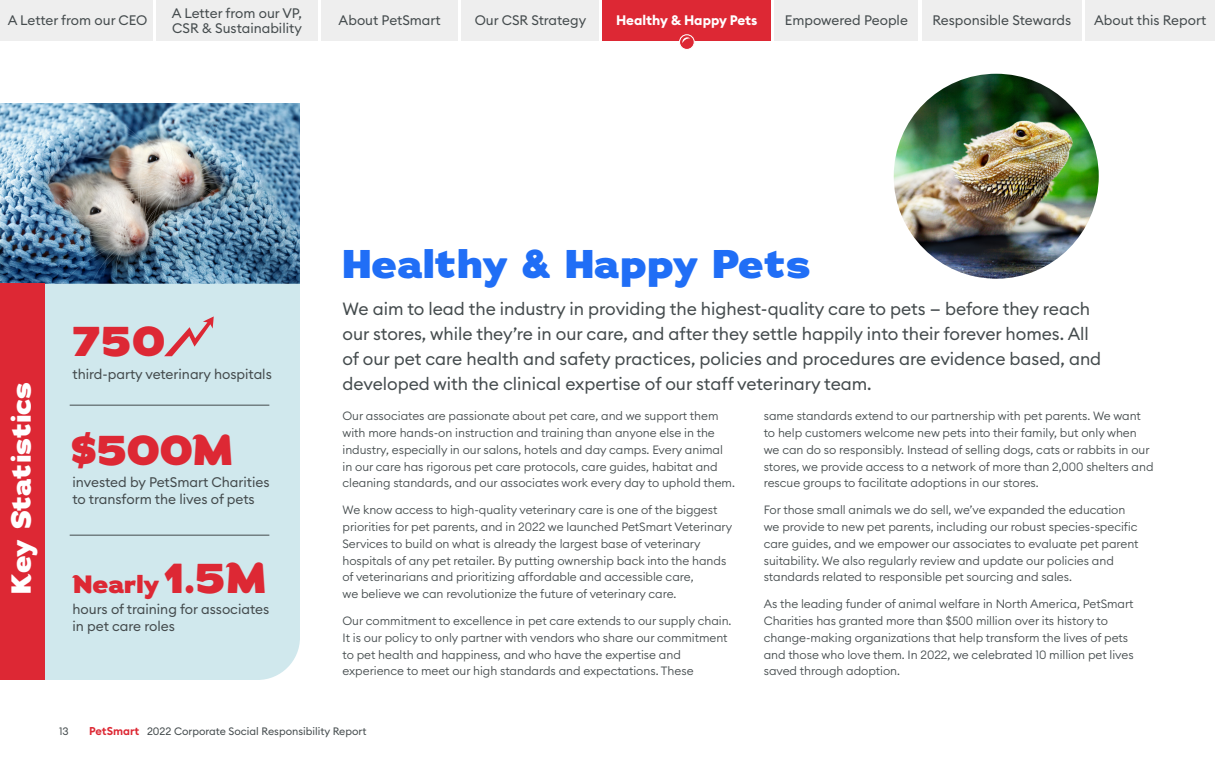
<style>
.page{position:relative;width:1215px;height:765px;background:#fff}
.page>*{position:absolute;margin:0;border:0;box-sizing:border-box;transform-origin:0 0}
.t1{font:42.5px "AFP Headline Ultra";letter-spacing:-.01em;color:#dd2834}
.t2{font:40px "AFP Headline Ultra";color:#206ef6}
.t3{font:27.5px "AFP Headline Ultra";color:#fff}
.t4{font:25px "AFP Headline Ultra";letter-spacing:-.01em;color:#dd2834}
.t5{font:17.5px/25px "Euclid Circular B";letter-spacing:-.005em;color:#444b4d}
.t6{font:13.75px/16.9px "Euclid Circular B";letter-spacing:-.005em;color:#444b4d}
.t7{font:13.62px/14.9px "Euclid Circular B";color:#444b4d}
.t8{font:700 13.62px "Euclid Circular B";color:#fff}
.t9{font:300 11.88px/16.9px "Euclid Circular B";letter-spacing:-.005em;color:#444b4d}
.t10{font:10.62px "Euclid Circular B";color:#444b4d}
.s1{font-size:42.5px}
.s2{font-weight:600;font-size:11.25px;color:#dd2834}
</style>
<div class="page">
<div style="left:0;top:0;width:152px;height:40px;background:#eee"></div>
<div style="left:156px;top:0;width:162px;height:40px;background:#eee"></div>
<div style="left:321px;top:0;width:137px;height:40px;background:#eee"></div>
<div style="left:462px;top:0;width:137px;height:40px;background:#eee"></div>
<div style="left:603px;top:0;width:168px;height:40px;background:#dd2834"></div>
<div style="left:775px;top:0;width:143px;height:40px;background:#eee"></div>
<div style="left:922px;top:0;width:160px;height:40px;background:#eee"></div>
<div style="left:1085px;top:0;width:130px;height:40px;background:#eee"></div>
<img style="left:0;top:104px;width:300px;height:180px">
<div style="left:45px;top:284px;width:255px;height:396px;background:#d0e8ed"></div>
<div style="left:0;top:284px;width:45px;height:396px;background:#dd2834"></div>
<img style="left:894px;top:74px;width:205px;height:205px;border-radius:102px">
<hr style="left:70px;top:405px;width:199px;height:1px;background:#444b4d">
<hr style="left:70px;top:535px;width:199px;height:1px;background:#444b4d">
<svg style="left:164px;top:316px;width:50px;height:40px;background:#d2c3ca"></svg>
<div style="left:680px;top:35px;width:14px;height:14px;background:#dd2834;border-radius:50%"></div>
<div style="left:679px;top:34px;width:16px;height:16px;border:1px solid #fff;border-radius:50%"></div>
<svg style="left:682px;top:37px;width:8px;height:6px"></svg>
<p class="t7" style="left:8px;top:13px;width:141px">A Letter from our CEO</p>
<p class="t7" style="left:172px;top:5px;width:131px">A Letter from our VP,<br>CSR &amp; Sustainability</p>
<p class="t7" style="left:339px;top:13px;width:104px">About PetSmart</p>
<p class="t7" style="left:475px;top:13px;width:113px">Our CSR Strategy</p>
<p class="t8" style="left:616px;top:11px;width:143px">Healthy &amp; Happy Pets</p>
<p class="t7" style="left:785px;top:13px;width:125px">Empowered People</p>
<p class="t7" style="left:932px;top:13px;width:140px">Responsible Stewards</p>
<p class="t7" style="left:1094px;top:13px;width:114px">About this Report</p>
<h3 class="t3" style="left:3px;top:594px;width:214px;rotate:-90deg">Key Statistics</h3>
<h1 class="t1" style="left:72px;top:314px;width:94px">750</h1>
<p class="t6" style="left:72px;top:365px;width:201px">third-party veterinary hospitals</p>
<h1 class="t1" style="left:71px;top:423px;width:163px">$500M</h1>
<p class="t6" style="left:72px;top:474px;width:199px">invested by PetSmart Charities to transform the lives of pets</p>
<h3 class="t4" style="left:72px;top:568px;width:195px">Nearly <span class="s1">1.5M</span></h3>
<p class="t6" style="left:72px;top:600px;width:198px">hours of training for associates in pet care roles</p>
<h2 class="t2" style="left:342px;top:239px;width:470px">Healthy &amp; Happy Pets</h2>
<p class="t5" style="left:342px;top:296px;width:760px">We aim to lead the industry in providing the highest-quality care to pets — before they reach our stores, while they’re in our care, and after they settle happily into their forever homes. All of our pet care health and safety practices, policies and procedures are evidence based, and developed with the clinical expertise of our staff veterinary team.</p>
<p class="t9" style="left:342px;top:407px;width:394px">Our associates are passionate about pet care, and we support them with more hands-on instruction and training than anyone else in the industry, especially in our salons, hotels and day camps. Every animal in our care has rigorous pet care protocols, care guides, habitat and cleaning standards, and our associates work every day to uphold them.</p>
<p class="t9" style="left:342px;top:501px;width:391px">We know access to high-quality veterinary care is one of the biggest priorities for pet parents, and in 2022 we launched PetSmart Veterinary Services to build on what is already the largest base of veterinary hospitals of any pet retailer. By putting ownership back into the hands of veterinarians and prioritizing affordable and accessible care,<br>we believe we can revolutionize the future of veterinary care.</p>
<p class="t9" style="left:342px;top:612px;width:391px">Our commitment to excellence in pet care extends to our supply chain.<br>It is our policy to only partner with vendors who share our commitment to pet health and happiness, and who have the expertise and experience to meet our high standards and expectations. These</p>
<p class="t9" style="left:764px;top:407px;width:391px">same standards extend to our partnership with pet parents. We want to help customers welcome new pets into their family, but only when we can do so responsibly. Instead of selling dogs, cats or rabbits in our stores, we provide access to a network of more than 2,000 shelters and rescue groups to facilitate adoptions in our stores.</p>
<p class="t9" style="left:764px;top:501px;width:376px">For those small animals we do sell, we’ve expanded the education we provide to new pet parents, including our robust species-specific care guides, and we empower our associates to evaluate pet parent suitability. We also regularly review and update our policies and standards related to responsible pet sourcing and sales.</p>
<p class="t9" style="left:764px;top:595px;width:371px">As the leading funder of animal welfare in North America, PetSmart Charities has granted more than $500 million over its history to change-making organizations that help transform the lives of pets and those who love them. In 2022, we celebrated 10 million pet lives saved through adoption.</p>
<p class="t10" style="left:59px;top:725px;width:11px">13</p>
<p class="t10" style="left:89px;top:725px;width:279px"><span class="s2">PetSmart</span> 2022 Corporate Social Responsibility Report</p>
</div>
